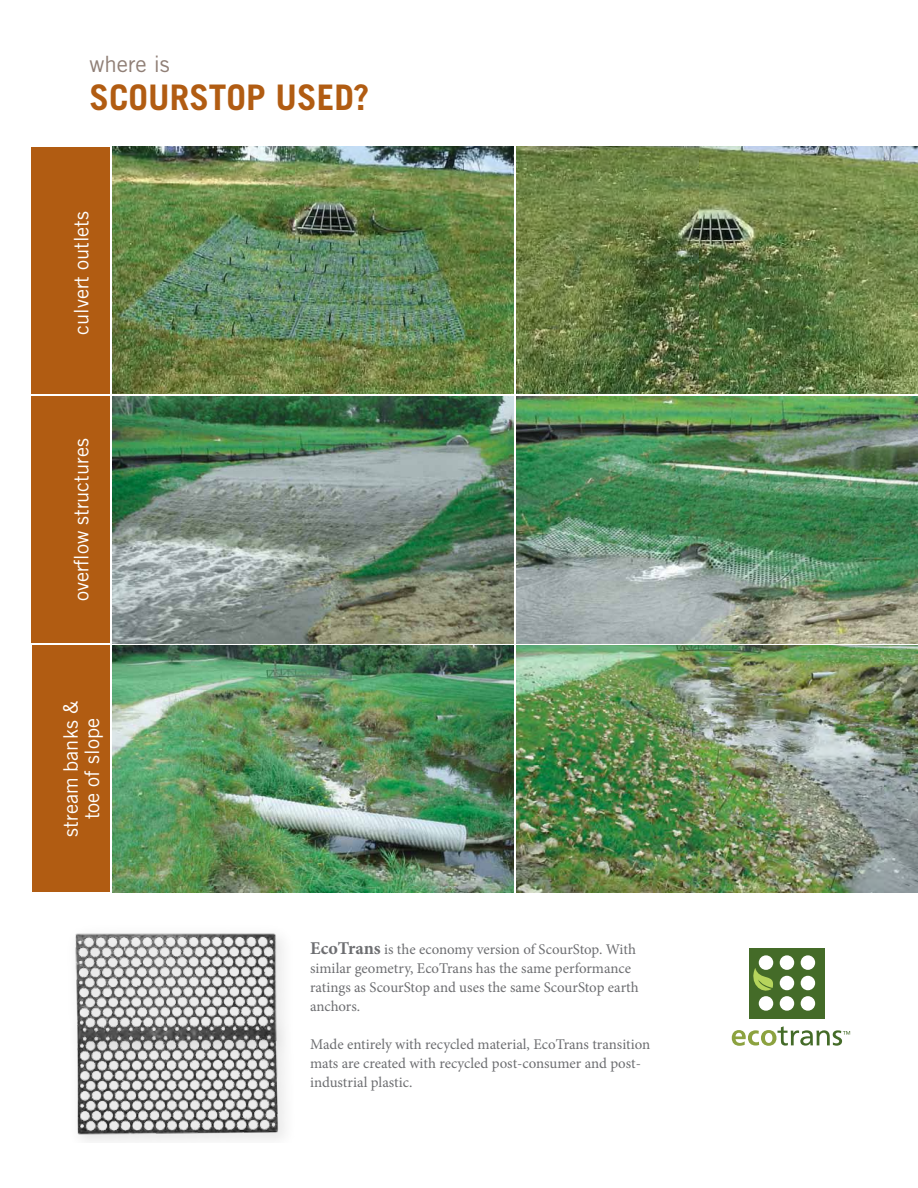
<style>
.page{position:relative;width:918px;height:1188px;background:#fff}
.page>*{position:absolute;margin:0;border:0;box-sizing:border-box;transform-origin:0 0}
.t1{font:700 35.25px "Trade Gothic";color:#b15c12}
.t2{font:22.5px "Trade Gothic";color:#907f76}
.t3{font:19.95px/21.5px "Trade Gothic";color:#fff;text-align:center}
.t4{font:14.85px/18.9px "Minion Pro";letter-spacing:-.005em;color:#6d6e71}
.s1{font-weight:700;font-size:18px}
</style>
<div class="page">
<div style="left:32px;top:645px;width:78px;height:247px;background:#b15c12"></div>
<div style="left:31px;top:396px;width:79px;height:247px;background:#b15c12"></div>
<img style="left:112px;top:646px;width:402px;height:247px">
<img style="left:112px;top:396px;width:402px;height:247px">
<img style="left:517px;top:396px;width:401px;height:247px">
<img style="left:517px;top:646px;width:401px;height:247px">
<img style="left:517px;top:147px;width:401px;height:247px">
<img style="left:112px;top:147px;width:402px;height:247px">
<div style="left:31px;top:147px;width:79px;height:247px;background:#b15c12"></div>
<div style="left:65px;top:923px;width:231px;height:220px;background:#fbfbfb"></div>
<img style="left:75px;top:933px;width:204px;height:202px">
<div style="left:749px;top:948px;width:76px;height:71px;background:#446b28"></div>
<div style="left:759px;top:955px;width:14px;height:15px;background:#fff;border-radius:50%"></div>
<div style="left:780px;top:955px;width:14px;height:15px;background:#fff;border-radius:50%"></div>
<div style="left:801px;top:955px;width:14px;height:15px;background:#fff;border-radius:50%"></div>
<div style="left:759px;top:996px;width:14px;height:15px;background:#fff;border-radius:50%"></div>
<div style="left:780px;top:996px;width:14px;height:15px;background:#fff;border-radius:50%"></div>
<div style="left:801px;top:996px;width:14px;height:15px;background:#fff;border-radius:50%"></div>
<div style="left:780px;top:976px;width:14px;height:14px;background:#fff;border-radius:50%"></div>
<div style="left:801px;top:976px;width:14px;height:14px;background:#fff;border-radius:50%"></div>
<svg style="left:753px;top:968px;width:20px;height:23px"></svg>
<svg style="left:732px;top:1026px;width:118px;height:20px"></svg>
<h2 class="t2" style="left:89px;top:51px;width:82px">where is</h2>
<h1 class="t1" style="left:89px;top:76px;width:282px">SCOURSTOP USED?</h1>
<h3 class="t3" style="left:70px;top:335px;width:125px;rotate:-90deg">culvert outlets</h3>
<h3 class="t3" style="left:70px;top:601px;width:164px;rotate:-90deg">overflow structures</h3>
<h3 class="t3" style="left:60px;top:837px;width:137px;rotate:-90deg">stream banks &amp; toe of slope</h3>
<p class="t4" style="left:310px;top:940px;width:330px"><span class="s1">EcoTrans</span> is the economy version of ScourStop. With similar geometry, EcoTrans has the same performance ratings as ScourStop and uses the same ScourStop earth anchors.</p>
<p class="t4" style="left:310px;top:1035px;width:342px">Made entirely with recycled material, EcoTrans transition mats are created with recycled post-consumer and post&shy;industrial plastic.</p>
</div>
